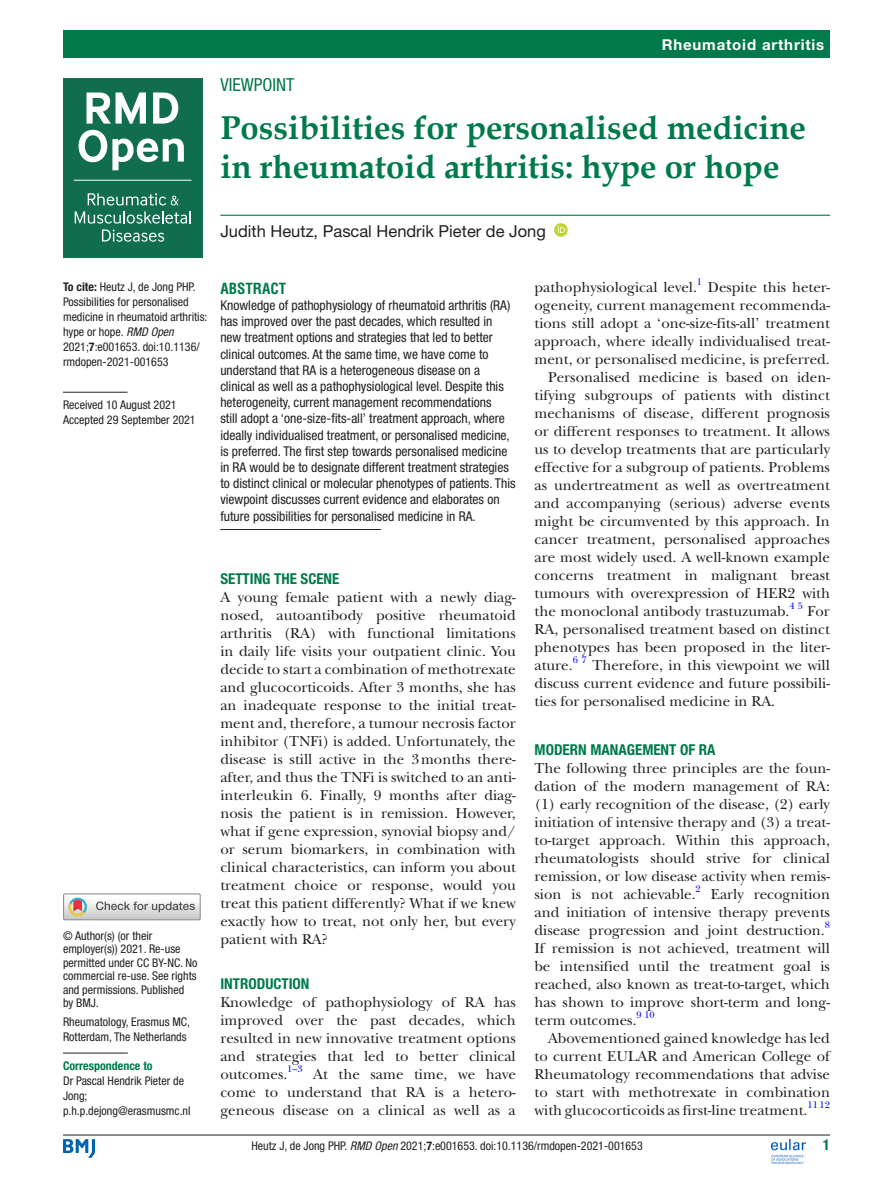
<style>
.page{position:relative;width:893px;height:1191px;background:#fff}
.page>*{position:absolute;margin:0;border:0;box-sizing:border-box;transform-origin:0 0}
.t1{font:700 33px/39px "Book Antiqua";color:#007a4b}
.t2{font:condensed 18px "Helvetica Neue LT Std";color:#007a4b}
.t3{font:16.5px "Helvetica Neue LT Std";color:#231f20}
.t4{font:15px/18px "New Baskerville";color:#231f20;text-align:justify}
.t5{font:700 condensed 15px "Helvetica Neue LT Std";color:#007a4b}
.t6{font:700 15px "Helvetica Neue LT Std";letter-spacing:.055em;color:#fff}
.t7{font:700 condensed 15px "Helvetica";color:#007a4b}
.t8{font:condensed 13.5px/16.2px "Helvetica Neue LT Std";color:#231f20}
.t9{font:condensed 12px/15px "Helvetica Neue LT Std";color:#231f20}
.t10{font:700 condensed 12px "Helvetica Neue LT Std";color:#007a4b}
.t11{font:9.9px "New Baskerville";color:#00f}
.s1{font-weight:700}
.s2{font-style:italic}
</style>
<div class="page">
<hr style="left:63px;top:1134px;width:767px;height:1px;background:#231f20">
<img style="left:771px;top:1139px;width:35px;height:24px">
<svg style="left:63px;top:1139px;width:32px;height:18px"></svg>
<hr style="left:220px;top:215px;width:610px;height:1px;background:#007a4b">
<svg style="left:554px;top:223px;width:14px;height:14px"></svg>
<hr style="left:63px;top:392px;width:65px;height:1px;background:#231f20">
<hr style="left:63px;top:1052px;width:65px;height:1px;background:#231f20">
<div style="left:63px;top:893px;width:138px;height:27px;border:1px solid #969090"></div>
<svg style="left:64px;top:894px;width:136px;height:25px"></svg>
<div style="left:63px;top:78px;width:139px;height:179px;background:#106d4e"></div>
<svg style="left:86px;top:92px;width:60px;height:32px"></svg>
<svg style="left:153px;top:92px;width:25px;height:32px"></svg>
<svg style="left:79px;top:130px;width:105px;height:40px"></svg>
<hr style="left:74px;top:180px;width:117px;height:1px;background:#fff">
<svg style="left:88px;top:193px;width:91px;height:12px"></svg>
<svg style="left:75px;top:211px;width:116px;height:31px"></svg>
<div style="left:63px;top:31px;width:767px;height:27px;background:#007a4b"></div>
<hr style="left:220px;top:529px;width:161px;height:1px;background:#231f20">
<p class="t6" style="left:662px;top:35px;width:164px">Rheumatoid arthritis</p>
<p class="t2" style="left:220px;top:74px;width:75px">VIEWPOINT</p>
<h1 class="t1" style="left:220px;top:108px;width:587px">Possibilities for personalised medicine in rheumatoid arthritis: hype or hope</h1>
<p class="t3" style="left:220px;top:221px;width:327px">Judith Heutz, Pascal Hendrik Pieter de Jong</p>
<p class="t9" style="left:63px;top:279px;width:146px"><span class="s1">To cite:</span> Heutz J, de Jong PHP.<br>Possibilities for personalised medicine in rheumatoid arthritis: hype or hope. <span class="s2">RMD Open<br></span>2021;<span class="s1">7</span>:e001653. doi:10.1136/ rmdopen-2021-001653</p>
<p class="t9" style="left:63px;top:397px;width:134px">Received 10 August 2021<br>Accepted 29 September 2021</p>
<p class="t9" style="left:63px;top:928px;width:136px;line-height:13.5px">© Author(s) (or their employer(s)) 2021. Re-use permitted under CC BY-NC. No commercial re-use. See rights and permissions. Published by BMJ.</p>
<p class="t9" style="left:63px;top:1014px;width:129px">Rheumatology, Erasmus MC,<br>Rotterdam, The Netherlands</p>
<p class="t10" style="left:63px;top:1058px;width:91px">Correspondence to</p>
<p class="t9" style="left:63px;top:1073px;width:129px">Dr Pascal Hendrik Pieter de<br>Jong; p.h.p.dejong@erasmusmc.nl</p>
<p class="t7" style="left:220px;top:279px;width:67px">ABSTRACT</p>
<p class="t8" style="left:220px;top:297px;width:297px">Knowledge of pathophysiology of rheumatoid arthritis (RA) has improved over the past decades, which resulted in new treatment options and strategies that led to better clinical outcomes. At the same time, we have come to understand that RA is a heterogeneous disease on a clinical as well as a pathophysiological level. Despite this heterogeneity, current management recommendations<br>still adopt a ‘one-size-fits-all’ treatment approach, where ideally individualised treatment, or personalised medicine, is preferred. The first step towards personalised medicine in RA would be to designate different treatment strategies to distinct clinical or molecular phenotypes of patients. This viewpoint discusses current evidence and elaborates on future possibilities for personalised medicine in RA.</p>
<p class="t5" style="left:220px;top:569px;width:121px">SETTING THE SCENE</p>
<p class="t4" style="left:220px;top:588px;width:297px">A young female patient with a newly diag&shy;nosed, autoantibody positive rheumatoid arthritis (RA) with functional limitations in daily life visits your outpatient clinic. You decide to start a combination of methotrexate and glucocorticoids. After 3 months, she has an inadequate response to the initial treat&shy;ment and, therefore, a tumour necrosis factor inhibitor (TNFi) is added. Unfortunately, the disease is still active in the 3months there&shy;after, and thus the TNFi is switched to an anti&shy;interleukin 6. Finally, 9 months after diag&shy;nosis the patient is in remission. However, what if gene expression, synovial biopsy and/ or serum biomarkers, in combination with clinical characteristics, can inform you about treatment choice or response, would you treat this patient differently? What if we knew exactly how to treat, not only her, but every patient with RA?</p>
<p class="t5" style="left:220px;top:974px;width:91px">INTRODUCTION</p>
<p class="t4" style="left:220px;top:993px;width:297px">Knowledge of pathophysiology of RA has improved over the past decades, which resulted in new innovative treatment options and strategies that led to better clinical outcomes.<sup>1–3</sup></p>
<p class="t4" style="left:220px;top:1065px;width:297px;text-indent:93px">At the same time, we have come to understand that RA is a hetero&shy;geneous disease on a clinical as well as a</p>
<p class="t4" style="left:535px;top:278px;width:297px">pathophysiological level.<sup>1</sup> Despite this heter-</p>
<p class="t4" style="left:535px;top:296px;width:297px">ogeneity, current management recommenda-</p>
<p class="t4" style="left:535px;top:314px;width:297px">tions still adopt a ‘one-size-fits-all’ treatment</p>
<p class="t4" style="left:535px;top:332px;width:297px">approach, where ideally individualised treat-</p>
<p class="t4" style="left:535px;top:350px;width:297px">ment, or personalised medicine, is preferred.</p>
<p class="t4" style="left:548px;top:368px;width:283px">Personalised medicine is based on iden-</p>
<p class="t4" style="left:535px;top:386px;width:297px">tifying subgroups of patients with distinct</p>
<p class="t4" style="left:535px;top:404px;width:297px">mechanisms of disease, different prognosis</p>
<p class="t4" style="left:535px;top:422px;width:297px">or different responses to treatment. It allows</p>
<p class="t4" style="left:535px;top:440px;width:297px">us to develop treatments that are particularly</p>
<p class="t4" style="left:535px;top:458px;width:297px">effective for a subgroup of patients. Problems</p>
<p class="t4" style="left:535px;top:476px;width:297px">as undertreatment as well as overtreatment</p>
<p class="t4" style="left:535px;top:494px;width:297px">and accompanying (serious) adverse events</p>
<p class="t4" style="left:535px;top:512px;width:297px">might be circumvented by this approach. In</p>
<p class="t4" style="left:535px;top:530px;width:297px">cancer treatment, personalised approaches</p>
<p class="t4" style="left:535px;top:548px;width:297px">are most widely used. A well-known example</p>
<p class="t4" style="left:535px;top:566px;width:297px">concerns treatment in malignant breast</p>
<p class="t4" style="left:535px;top:584px;width:297px">tumours with overexpression of HER2 with</p>
<p class="t4" style="left:535px;top:602px;width:256px">the monoclonal antibody trastuzumab.</p>
<p class="t11" style="left:789px;top:600px;width:15px">4 5</p>
<p class="t4" style="left:535px;top:602px;width:297px;text-indent:273px">For RA, personalised treatment based on distinct phenotypes has been proposed in the liter&shy;ature.</p>
<p class="t11" style="left:573px;top:654px;width:16px">6 7</p>
<p class="t4" style="left:535px;top:656px;width:297px;text-indent:58px">Therefore, in this viewpoint we will discuss current evidence and future possibili&shy;ties for personalised medicine in RA.</p>
<p class="t5" style="left:535px;top:740px;width:183px">MODERN MANAGEMENT OF RA</p>
<p class="t4" style="left:535px;top:759px;width:297px">The following three principles are the foun&shy;dation of the modern management of RA: (1) early recognition of the disease, (2) early initiation of intensive therapy and (3) a treat&shy;to-target approach. Within this approach, rheumatologists should strive for clinical remission, or low disease activity when remis&shy;sion is not achievable.</p>
<p class="t11" style="left:696px;top:883px;width:7px">2</p>
<p class="t4" style="left:535px;top:885px;width:297px;text-indent:176px">Early recognition and initiation of intensive therapy prevents disease progression and joint destruction.</p>
<p class="t11" style="left:825px;top:919px;width:7px">8</p>
<p class="t4" style="left:535px;top:939px;width:297px">If remission is not achieved, treatment will be intensified until the treatment goal is reached, also known as treat-to-target, which has shown to improve short-term and long&shy;term outcomes.</p>
<p class="t11" style="left:637px;top:1009px;width:20px">9 10</p>
<p class="t4" style="left:535px;top:1029px;width:297px;text-indent:14px">Abovementioned gained knowledge has led to current EULAR and American College of Rheumatology recommendations that advise to start with methotrexate in combination with glucocorticoids as first-line treatment.</p>
<p class="t11" style="left:807px;top:1099px;width:24px">11 12</p>
<p class="t9" style="left:251px;top:1138px;width:393px">Heutz J, de Jong PHP. <span class="s2">RMD Open</span> 2021;<span class="s1">7</span>:e001653. doi:10.1136/rmdopen-2021-001653</p>
<p class="t5" style="left:823px;top:1135px;width:9px">1</p>
</div>
